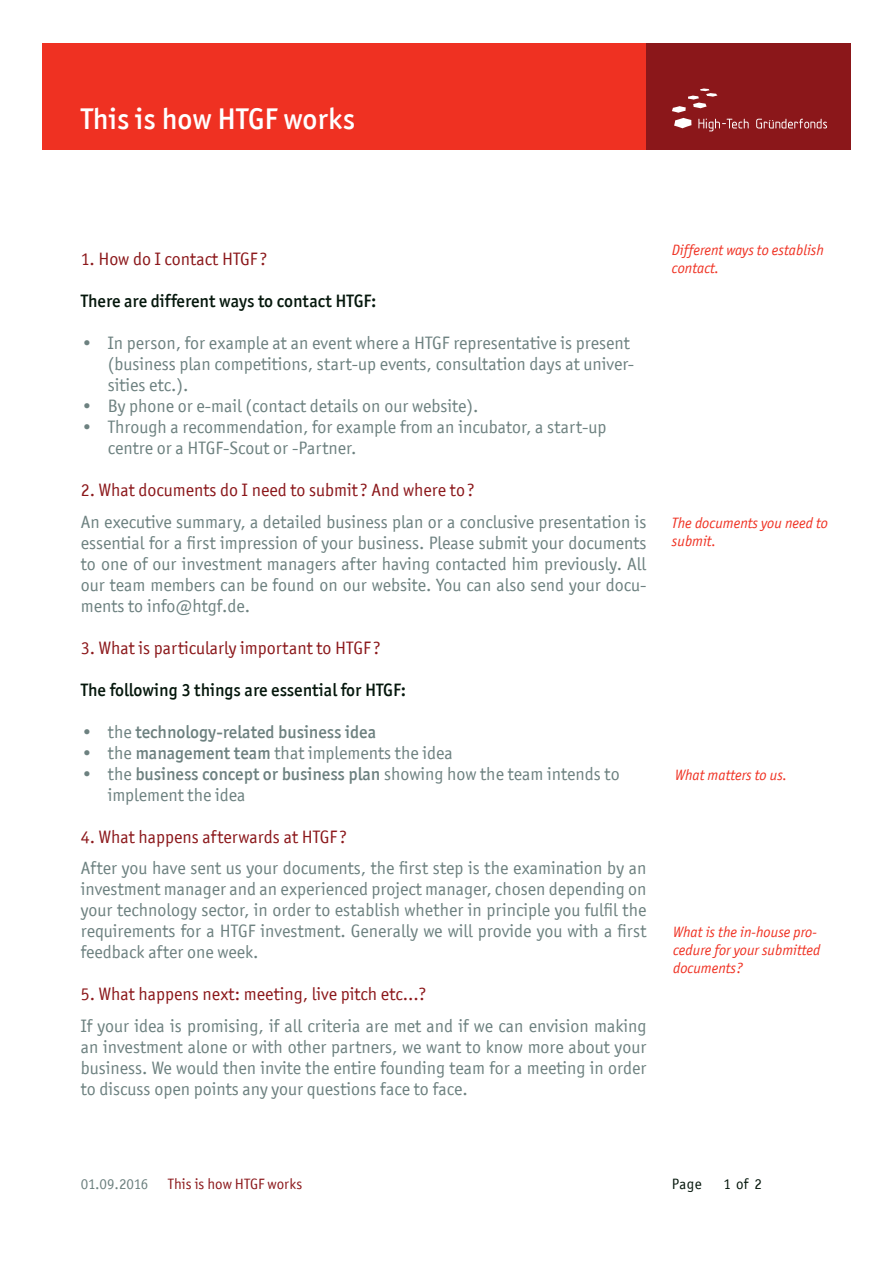
<style>
.page{position:relative;width:893px;height:1263px;background:#fff}
.page>*{position:absolute;margin:0;border:0;box-sizing:border-box;transform-origin:0 0}
.Headline_01{font:500 30px "Officina San ITC";color:#fff}
.fliestext{font:18px/21px "Officina San ITC";color:#6d8180}
.headline_03{font:18px "Officina San ITC";color:#8b171a}
.Absatzeinleitung{font:500 18px "Officina San ITC";color:#05170c}
.t1{font:500 18px "Officina San ITC";color:#6d8180}
.Seitliche_Anmerkunge{font:italic 15px/18px "Officina San ITC";color:#ef3122}
.t2{font:15px "Officina San ITC";color:#8b171a}
.t3{font:15px "Officina San ITC";letter-spacing:-.015em;color:#6d8180}
.t4{font:15px "Officina San ITC";letter-spacing:.02em;color:#05170c}
.s1{font-weight:400}
.s2{font-weight:500}
</style>
<div class="page">
<div style="left:43px;top:43px;width:603px;height:107px;background:#ef3122"></div>
<div style="left:646px;top:43px;width:204px;height:107px;background:#8b171a"></div>
<svg style="left:756px;top:119px;width:71px;height:9px"></svg>
<svg style="left:672px;top:88px;width:77px;height:43px"></svg>
<p class="Headline_01" style="left:81px;top:101px;width:276px">This is how HTGF works</p>
<p class="headline_03" style="left:81px;top:249px;width:188px">1. How do I contact HTGF ?</p>
<p class="Absatzeinleitung" style="left:81px;top:290px;width:297px">There are different ways to contact HTGF:</p>
<p class="fliestext" style="left:108px;top:332px;width:528px;text-indent:-27px">• In person, for example at an event where a HTGF representative is present (business plan competitions, start-up events, consultation days at univer&shy;sities etc.).</p>
<p class="fliestext" style="left:81px;top:395px;width:399px">• By phone or e-mail (contact details on our website).</p>
<p class="fliestext" style="left:108px;top:416px;width:500px;text-indent:-27px">• Through a recommendation, for example from an incubator, a start-up centre or a HTGF-Scout or -Partner.</p>
<p class="headline_03" style="left:81px;top:480px;width:396px">2. What documents do I need to submit ? And where to ?</p>
<p class="fliestext" style="left:81px;top:511px;width:567px;text-align:justify">An executive summary, a detailed business plan or a conclusive presentation is essential for a first impression of your business. Please submit your documents to one of our investment managers after having contacted him previously. All our team members can be found on our website. You can also send your docu&shy;ments to info@htgf.de.</p>
<p class="headline_03" style="left:81px;top:637px;width:301px">3. What is particularly important to HTGF ?</p>
<p class="Absatzeinleitung" style="left:81px;top:679px;width:327px">The following 3 things are essential for HTGF:</p>
<p class="t1" style="left:81px;top:721px;width:297px"><span class="s1">• the</span> technology-related business idea</p>
<p class="fliestext" style="left:81px;top:742px;width:374px">• the <span class="s2">management team</span> that implements the idea</p>
<p class="fliestext" style="left:108px;top:763px;width:513px;text-indent:-27px">• the <span class="s2">business concept or business plan</span> showing how the team intends to implement the idea</p>
<p class="headline_03" style="left:81px;top:826px;width:268px">4. What happens afterwards at HTGF ?</p>
<p class="fliestext" style="left:81px;top:857px;width:567px;text-align:justify">After you have sent us your documents, the first step is the examination by an investment manager and an experienced project manager, chosen depending on your technology sector, in order to establish whether in principle you fulfil the requirements for a HTGF investment. Generally we will provide you with a first feedback after one week.</p>
<p class="headline_03" style="left:81px;top:984px;width:347px">5. What happens next: meeting, live pitch etc...?</p>
<p class="fliestext" style="left:81px;top:1015px;width:567px;text-align:justify">If your idea is promising, if all criteria are met and if we can envision making an investment alone or with other partners, we want to know more about your business. We would then invite the entire founding team for a meeting in order to discuss open points any your questions face to face.</p>
<p class="Seitliche_Anmerkunge" style="left:672px;top:241px;width:154px">Different ways to establish contact.</p>
<p class="Seitliche_Anmerkunge" style="left:672px;top:514px;width:158px">The documents you need to submit.</p>
<p class="Seitliche_Anmerkunge" style="left:675px;top:766px;width:114px">What matters to us.</p>
<p class="Seitliche_Anmerkunge" style="left:673px;top:923px;width:149px">What is the in-house pro&shy;cedure for your submitted documents?</p>
<p class="t3" style="left:81px;top:1175px;width:69px">01.09.2016</p>
<p class="t2" style="left:168px;top:1175px;width:136px">This is how HTGF works</p>
<p class="t4" style="left:672px;top:1175px;width:31px">Page</p>
<p class="t4" style="left:723px;top:1175px;width:40px">1 of 2</p>
</div>
